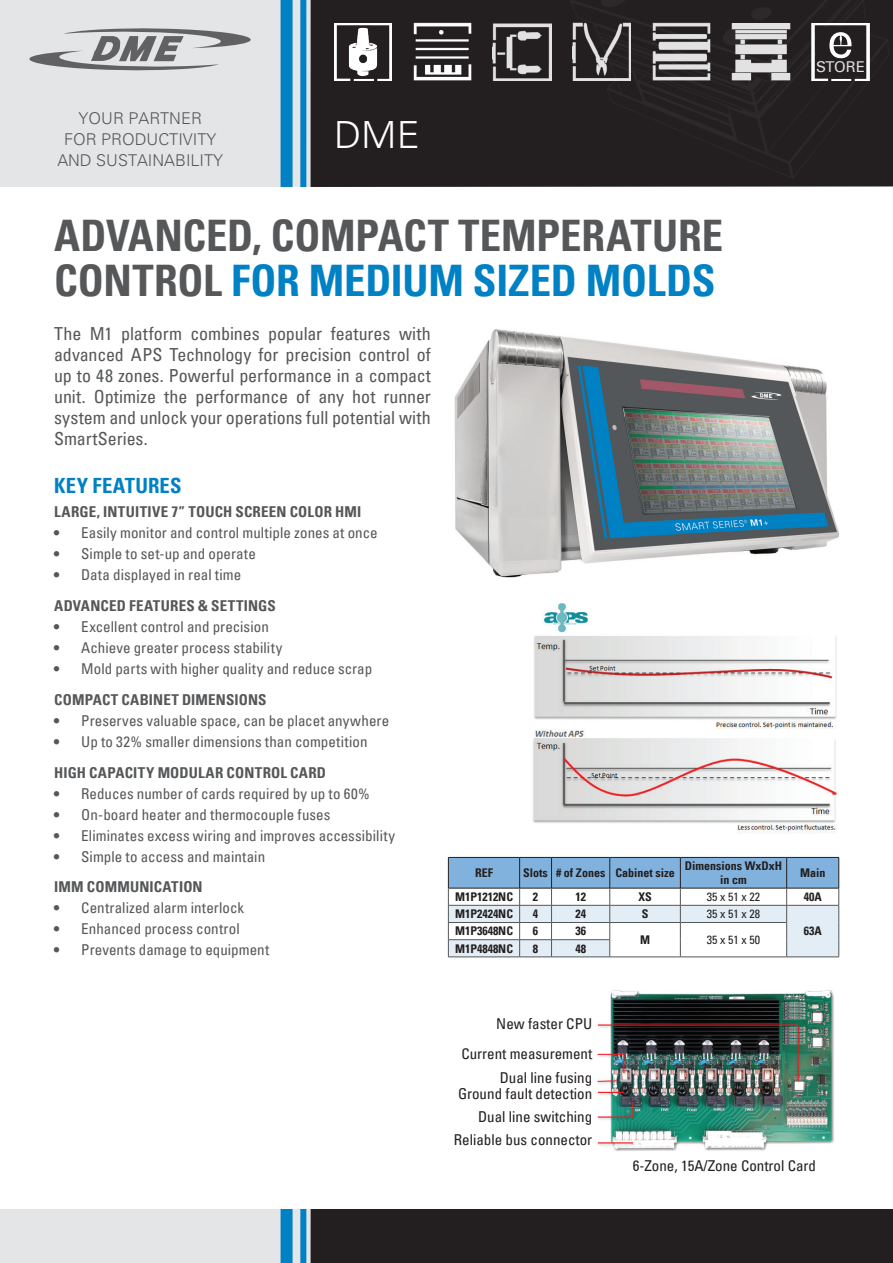
<style>
.page{position:relative;width:893px;height:1263px;background:#fff}
.page>*{position:absolute;margin:0;border:0;box-sizing:border-box;transform-origin:0 0}
.t1{font:43.5px/45px "Univers Com 67 Bold Cond";letter-spacing:-.005em;color:#555759}
.t2{font:300 37.5px "Univers LT Pro 45";color:#fff}
.t3{font:21px "Univers Com 67 Bold Cond";letter-spacing:.015em;color:#0081c4}
.t4{font:condensed 18px/21px "Univers LT Pro";letter-spacing:-.005em;color:#555759;text-align:justify}
.t5{font:300 16.35px/21px "Univers LT Pro 45";color:#555759;text-align:center}
.t6{font:condensed 15px "Univers LT Pro";letter-spacing:.005em;color:#555759}
.t7{font:15px "Univers Com 67 Bold Cond";letter-spacing:.01em;color:#555759}
.t8{font:condensed 15px "Univers LT Pro";color:#231f20}
.t9{font:15px "Univers Com 55 Roman";letter-spacing:-.01em;color:#dddede}
.Rows{font:12px "Univers Com 67 Bold Cond";color:#231f20}
.Header_center_pg{font:12px/13.5px "Univers Com 67 Bold Cond";color:#231f20;text-align:center}
.Rows-2{font:condensed 12px "Univers LT Pro";color:#231f20}
.s1{color:#0081c4}
</style>
<div class="page">
<div style="left:0;top:0;width:893px;height:187px;background:#e4e5e7"></div>
<svg style="left:29px;top:28px;width:222px;height:43px"></svg>
<svg style="left:311px;top:0;width:582px;height:187px;background:#363233"></svg>
<div style="left:281px;top:0;width:12px;height:187px;background:#0081c4"></div>
<div style="left:300px;top:0;width:6px;height:187px;background:#0081c4"></div>
<div style="left:816px;top:27px;width:48px;height:49px;background:#231f20"></div>
<svg style="left:829px;top:32px;width:22px;height:27px"></svg>
<div style="left:0;top:1209px;width:893px;height:54px;background:#e4e5e7"></div>
<div style="left:311px;top:1209px;width:582px;height:54px;background:#231f20"></div>
<div style="left:281px;top:1209px;width:12px;height:54px;background:#0081c4"></div>
<div style="left:300px;top:1209px;width:6px;height:54px;background:#0081c4"></div>
<img style="left:597px;top:990px;width:237px;height:161px">
<img style="left:454px;top:329px;width:386px;height:249px">
<img style="left:533px;top:603px;width:304px;height:230px">
<svg style="left:448px;top:857px;width:391px;height:100px"></svg>
<hr style="left:448px;top:957px;width:72px;height:1px;background:#545759">
<hr style="left:520px;top:957px;width:31px;height:1px;background:#545759">
<hr style="left:551px;top:957px;width:59px;height:1px;background:#545759">
<hr style="left:610px;top:957px;width:70px;height:1px;background:#545759">
<hr style="left:680px;top:957px;width:107px;height:1px;background:#545759">
<hr style="left:787px;top:957px;width:52px;height:1px;background:#545759">
<p class="t5" style="left:57px;top:107px;width:167px">YOUR PARTNER<br>FOR PRODUCTIVITY<br>AND SUSTAINABILITY</p>
<p class="t2" style="left:334px;top:110px;width:87px">DME</p>
<p class="t1" style="left:54px;top:212px;width:670px">ADVANCED, COMPACT TEMPERATURE<br>CONTROL <span class="s1">FOR MEDIUM SIZED MOLDS</span></p>
<p class="t9" style="left:816px;top:58px;width:50px">STORE</p>
<p class="t4" style="left:54px;top:323px;width:378px">The M1 platform combines popular features with advanced APS Technology for precision control of up to 48 zones. Powerful performance in a compact unit. Optimize the performance of any hot runner system and unlock your operations full potential with SmartSeries.</p>
<p class="t3" style="left:54px;top:472px;width:129px">KEY FEATURES</p>
<p class="t7" style="left:54px;top:503px;width:309px">LARGE, INTUITIVE 7” TOUCH SCREEN COLOR HMI</p>
<p class="t6" style="left:54px;top:523px;width:325px">• Easily monitor and control multiple zones at once</p>
<p class="t6" style="left:54px;top:544px;width:203px">• Simple to set-up and operate</p>
<p class="t6" style="left:54px;top:565px;width:189px">• Data displayed in real time</p>
<p class="t7" style="left:54px;top:597px;width:223px">ADVANCED FEATURES &amp; SETTINGS</p>
<p class="t6" style="left:54px;top:617px;width:216px">• Excellent control and precision</p>
<p class="t6" style="left:54px;top:638px;width:230px">• Achieve greater process stability</p>
<p class="t6" style="left:54px;top:659px;width:319px">• Mold parts with higher quality and reduce scrap</p>
<p class="t7" style="left:54px;top:690px;width:214px">COMPACT CABINET DIMENSIONS</p>
<p class="t6" style="left:54px;top:711px;width:336px">• Preserves valuable space, can be placet anywhere</p>
<p class="t6" style="left:54px;top:732px;width:315px">• Up to 32% smaller dimensions than competition</p>
<p class="t7" style="left:54px;top:763px;width:273px">HIGH CAPACITY MODULAR CONTROL CARD</p>
<p class="t6" style="left:54px;top:784px;width:317px">• Reduces number of cards required by up to 60%</p>
<p class="t6" style="left:54px;top:805px;width:278px">• On-board heater and thermocouple fuses</p>
<p class="t6" style="left:54px;top:826px;width:342px">• Eliminates excess wiring and improves accessibility</p>
<p class="t6" style="left:54px;top:847px;width:213px">• Simple to access and maintain</p>
<p class="t7" style="left:54px;top:878px;width:150px">IMM COMMUNICATION</p>
<p class="t6" style="left:54px;top:898px;width:191px">• Centralized alarm interlock</p>
<p class="t6" style="left:54px;top:919px;width:187px">• Enhanced process control</p>
<p class="t6" style="left:54px;top:940px;width:217px">• Prevents damage to equipment</p>
<p class="Header_center_pg" style="left:475px;top:866px;width:19px">REF</p>
<p class="Header_center_pg" style="left:523px;top:866px;width:26px">Slots</p>
<p class="Header_center_pg" style="left:556px;top:866px;width:51px"># of Zones</p>
<p class="Header_center_pg" style="left:615px;top:866px;width:61px">Cabinet size</p>
<p class="Header_center_pg" style="left:685px;top:859px;width:99px">Dimensions WxDxH in cm</p>
<p class="Header_center_pg" style="left:800px;top:866px;width:27px">Main</p>
<p class="Rows" style="left:455px;top:889px;width:59px">M1P1212NC</p>
<p class="Rows" style="left:533px;top:889px;width:7px">2</p>
<p class="Rows" style="left:575px;top:889px;width:12px">12</p>
<p class="Rows" style="left:638px;top:889px;width:15px">XS</p>
<p class="Rows-2" style="left:707px;top:889px;width:55px">35 x 51 x 22</p>
<p class="Rows" style="left:804px;top:889px;width:19px">40A</p>
<p class="Rows" style="left:455px;top:907px;width:59px">M1P2424NC</p>
<p class="Rows" style="left:533px;top:907px;width:7px">4</p>
<p class="Rows" style="left:575px;top:907px;width:12px">24</p>
<p class="Rows" style="left:642px;top:907px;width:8px">S</p>
<p class="Rows-2" style="left:707px;top:906px;width:55px">35 x 51 x 28</p>
<p class="Rows" style="left:455px;top:924px;width:59px">M1P3648NC</p>
<p class="Rows" style="left:533px;top:924px;width:7px">6</p>
<p class="Rows" style="left:575px;top:924px;width:12px">36</p>
<p class="Rows" style="left:804px;top:924px;width:19px">63A</p>
<p class="Rows" style="left:640px;top:932px;width:11px">M</p>
<p class="Rows-2" style="left:707px;top:932px;width:55px">35 x 51 x 50</p>
<p class="Rows" style="left:455px;top:941px;width:59px">M1P4848NC</p>
<p class="Rows" style="left:533px;top:941px;width:7px">8</p>
<p class="Rows" style="left:575px;top:941px;width:12px">48</p>
<p class="t8" style="left:496px;top:1014px;width:97px">New faster CPU</p>
<p class="t8" style="left:461px;top:1044px;width:132px">Current measurement</p>
<p class="t8" style="left:500px;top:1068px;width:94px">Dual line fusing</p>
<p class="t8" style="left:458px;top:1084px;width:136px">Ground fault detection</p>
<p class="t8" style="left:478px;top:1107px;width:116px">Dual line switching</p>
<p class="t8" style="left:454px;top:1130px;width:140px">Reliable bus connector</p>
<p class="t8" style="left:633px;top:1156px;width:185px">6-Zone, 15A/Zone Control Card</p>
</div>
